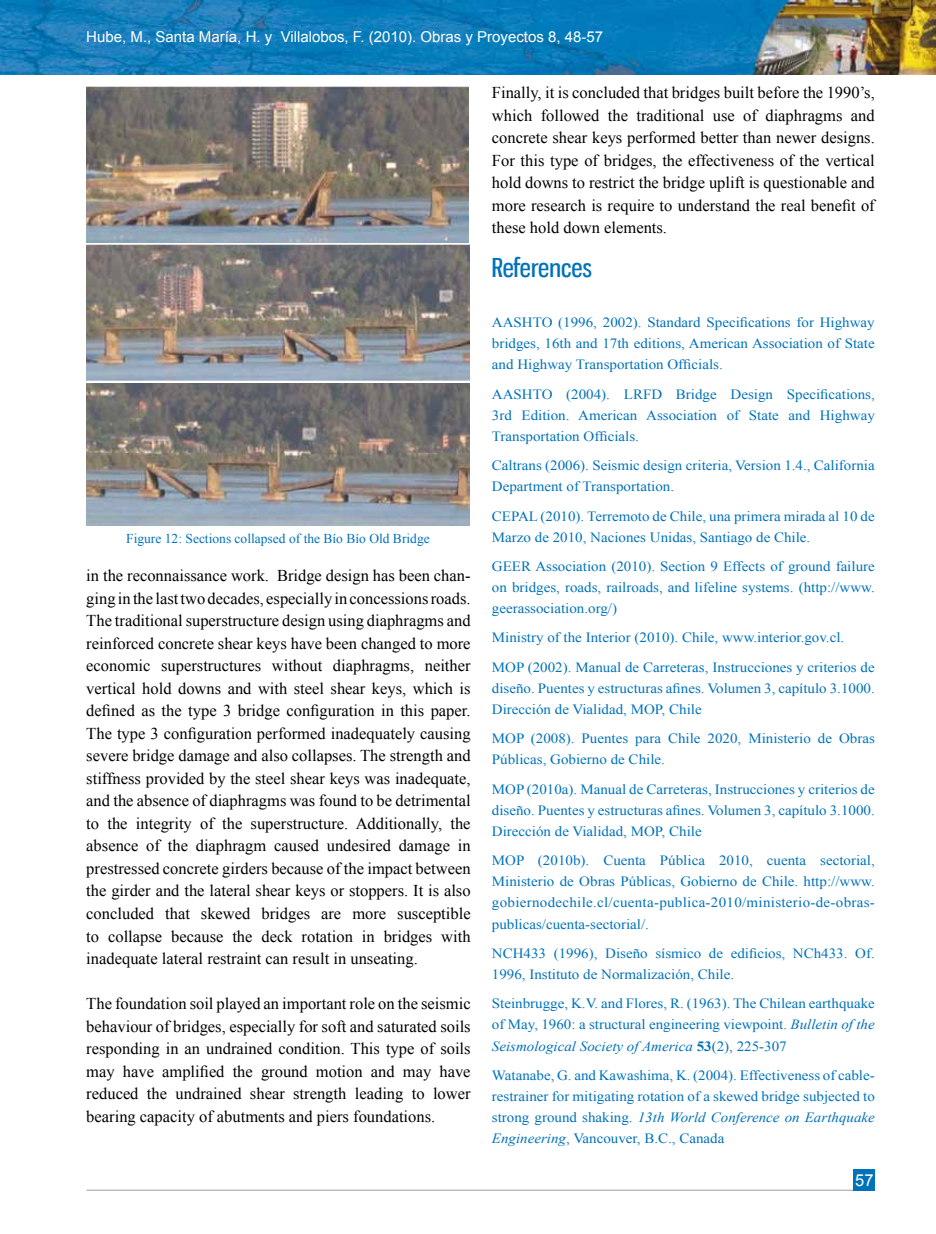
<style>
.page{position:relative;width:936px;height:1234px;background:#fff}
.page>*{position:absolute;margin:0;border:0;box-sizing:border-box;transform-origin:0 0}
.t1{font:25.35px "Gnuolane Free";color:#0072ba;scale:1.06 1}
.t2{font:16.5px/22.5px "Times New Roman";color:#000;text-align:justify}
.t3{font:16.5px "Arial";color:#fff}
.t4{font:15px "Arial";color:#fff}
.t5{font:14.1px/21.1px "Times New Roman";color:#0072ba;text-align:justify;scale:1.06 1}
.t6{font:13.5px "Times New Roman";color:#0072ba}
.s1{font-style:italic}
.s2{font-weight:700}
</style>
<div class="page">
<hr style="left:86px;top:1189px;width:788px;height:1px;background:#9c9e9f">
<img style="left:86px;top:245px;width:383px;height:135px">
<img style="left:86px;top:383px;width:384px;height:142px">
<img style="left:0;top:0;width:935px;height:75px">
<img style="left:86px;top:87px;width:383px;height:155px">
<div style="left:853px;top:1168px;width:21px;height:22px;background:#0072ba"></div>
<p class="t4" style="left:86px;top:27px;width:518px">Hube, M., Santa María, H. y Villalobos, F. (2010). Obras y Proyectos 8, 48-57</p>
<p class="t2" style="left:492px;top:81px;width:384px">Finally, it is concluded that bridges built before the 1990’s, which followed the traditional use of diaphragms and concrete shear keys performed better than newer designs.<br>For this type of bridges, the effectiveness of the vertical hold downs to restrict the bridge uplift is questionable and more research is require to understand the real benefit of these hold down elements.</p>
<p class="t6" style="left:126px;top:529px;width:305px">Figure 12: Sections collapsed of the Bío Bío Old Bridge</p>
<p class="t2" style="left:86px;top:564px;width:386px">in the reconnaissance work. Bridge design has been chan&shy;ging in the last two decades, especially in concessions roads.<br>The traditional superstructure design using diaphragms and reinforced concrete shear keys have been changed to more economic superstructures without diaphragms, neither vertical hold downs and with steel shear keys, which is defined as the type 3 bridge configuration in this paper.<br>The type 3 configuration performed inadequately causing severe bridge damage and also collapses. The strength and stiffness provided by the steel shear keys was inadequate, and the absence of diaphragms was found to be detrimental to the integrity of the superstructure. Additionally, the absence of the diaphragm caused undesired damage in prestressed concrete girders because of the impact between the girder and the lateral shear keys or stoppers. It is also concluded that skewed bridges are more susceptible to collapse because the deck rotation in bridges with inadequate lateral restraint can result in unseating.</p>
<p class="t2" style="left:86px;top:991px;width:386px">The foundation soil played an important role on the seismic behaviour of bridges, especially for soft and saturated soils responding in an undrained condition. This type of soils may have amplified the ground motion and may have reduced the undrained shear strength leading to lower bearing capacity of abutments and piers foundations.</p>
<h1 class="t1" style="left:492px;top:252px;width:96px">References</h1>
<p class="t5" style="left:492px;top:311px;width:363px">AASHTO (1996, 2002). Standard Specifications for Highway bridges, 16th and 17th editions, American Association of State and Highway Transportation Officials.</p>
<p class="t5" style="left:492px;top:383px;width:363px">AASHTO (2004). LRFD Bridge Design Specifications, 3rd Edition. American Association of State and Highway Transportation Officials.</p>
<p class="t5" style="left:492px;top:454px;width:363px">Caltrans (2006). Seismic design criteria, Version 1.4., California<br>Department of Transportation.</p>
<p class="t5" style="left:492px;top:505px;width:363px">CEPAL (2010). Terremoto de Chile, una primera mirada al 10 de<br>Marzo de 2010, Naciones Unidas, Santiago de Chile.</p>
<p class="t5" style="left:492px;top:555px;width:363px">GEER Association (2010). Section 9 Effects of ground failure on bridges, roads, railroads, and lifeline systems. (http://www. geerassociation.org/)</p>
<p class="t5" style="left:492px;top:622px;width:363px;line-height:29.1px">Ministry of the Interior (2010). Chile, www.interior.gov.cl.<br>MOP (2002). Manual de Carreteras, Instrucciones y criterios de</p>
<p class="t5" style="left:492px;top:677px;width:362px">diseño. Puentes y estructuras afines. Volumen 3, capítulo 3.1000.<br>Dirección de Vialidad, MOP, Chile</p>
<p class="t5" style="left:492px;top:727px;width:363px">MOP (2008). Puentes para Chile 2020, Ministerio de Obras<br>Públicas, Gobierno de Chile.</p>
<p class="t5" style="left:492px;top:777px;width:363px">MOP (2010a). Manual de Carreteras, Instrucciones y criterios de diseño. Puentes y estructuras afines. Volumen 3, capítulo 3.1000.<br>Dirección de Vialidad, MOP, Chile</p>
<p class="t5" style="left:492px;top:849px;width:363px">MOP (2010b). Cuenta Pública 2010, cuenta sectorial, Ministerio de Obras Públicas, Gobierno de Chile. http://www. gobiernodechile.cl/cuenta-publica-2010/ministerio-de-obras&shy;publicas/cuenta-sectorial/.</p>
<p class="t5" style="left:492px;top:942px;width:363px">NCH433 (1996), Diseño sísmico de edificios, NCh433. Of.<br>1996, Instituto de Normalización, Chile.</p>
<p class="t5" style="left:492px;top:992px;width:363px">Steinbrugge, K.V. and Flores, R. (1963). The Chilean earthquake of May, 1960: a structural engineering viewpoint. <span class="s1">Bulletin of the Seismological Society of America</span> <span class="s2">53</span>(2), 225-307</p>
<p class="t5" style="left:492px;top:1063px;width:363px">Watanabe, G. and Kawashima, K. (2004). Effectiveness of cable&shy;restrainer for mitigating rotation of a skewed bridge subjected to strong ground shaking. <span class="s1">13th World Conference on Earthquake Engineering</span>, Vancouver, B.C., Canada</p>
<p class="t3" style="left:855px;top:1168px;width:20px">57</p>
</div>
